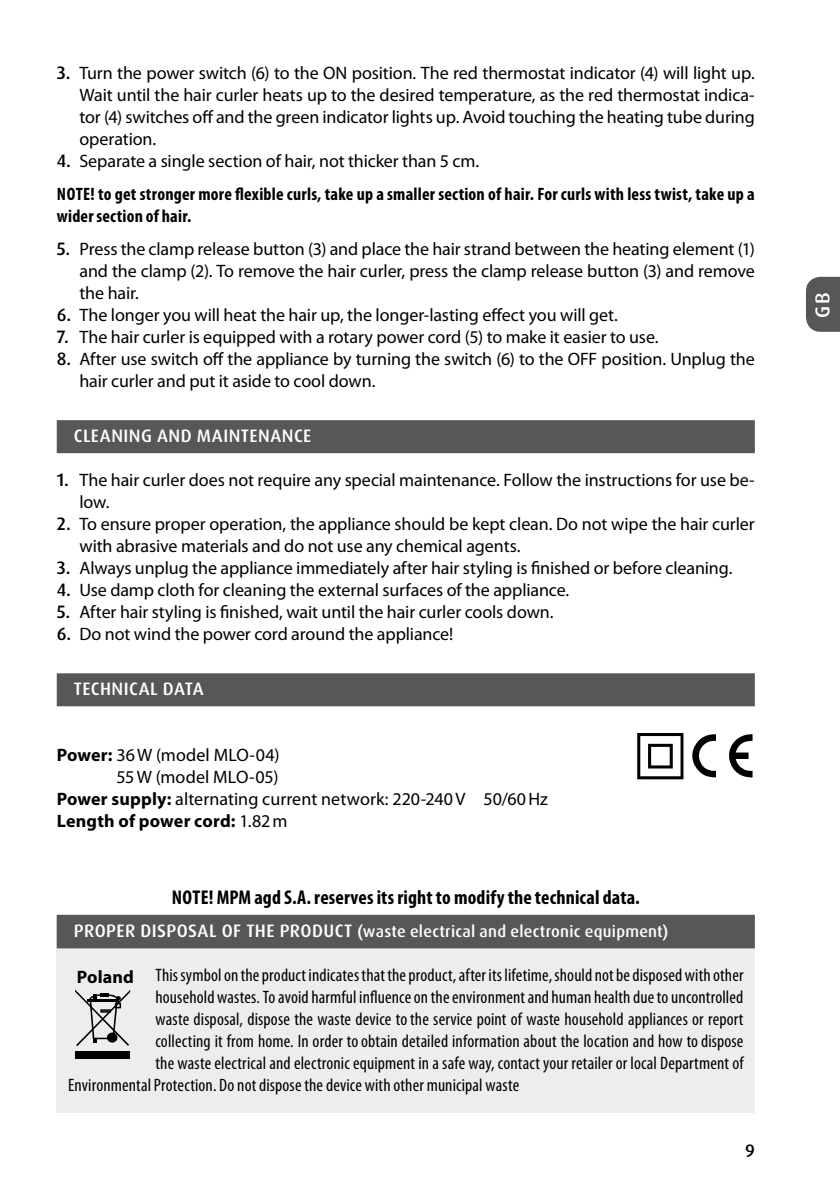
<style>
.page{position:relative;width:840px;height:1191px;background:#fff}
.page>*{position:absolute;margin:0;border:0;box-sizing:border-box;transform-origin:0 0}
.t1{font:700 condensed 20px "Myriad Pro";letter-spacing:.005em;color:#000}
.t2{font:500 20px "Dax Pro";color:#fff}
.t3{font:18px/22px "Myriad Pro";letter-spacing:-.005em;color:#000}
.t4{font:condensed 18px "Myriad Pro";letter-spacing:.01em;color:#000}
.t5{font:700 condensed 18px/33px "Myriad Pro";letter-spacing:.01em;color:#000}
.t6{font:500 18px "Dax Pro";letter-spacing:.025em;color:#fff}
.t7{font:700 18px "Myriad Pro";letter-spacing:.01em;color:#000}
.t8{font:500 18px "Dax Pro";color:#000}
.t9{font:500 16px "Dax Pro";letter-spacing:.015em;color:#fff}
.s1{font-family:"Dax Pro";font-weight:500}
.s2{font-family:"Dax Pro";font-weight:500;font-stretch:normal}
.s3{font-weight:400;font-stretch:normal}
.s4{font-weight:700}
.s5{font-weight:400}
.s6{font-size:18px}
</style>
<div class="page">
<div style="left:806px;top:277px;width:33px;height:55px;background:#575756"></div>
<div style="left:57px;top:420px;width:697px;height:33px;background:#575756"></div>
<div style="left:57px;top:673px;width:697px;height:33px;background:#575756"></div>
<svg style="left:692px;top:734px;width:23px;height:43px"></svg>
<svg style="left:729px;top:734px;width:23px;height:44px"></svg>
<svg style="left:637px;top:733px;width:46px;height:46px"></svg>
<div style="left:57px;top:916px;width:697px;height:197px;background:#ededed"></div>
<div style="left:57px;top:914px;width:697px;height:34px;background:#575756"></div>
<svg style="left:75px;top:989px;width:55px;height:57px"></svg>
<div style="left:75px;top:1051px;width:55px;height:8px;background:#000"></div>
<p class="t3" style="left:79px;top:62px;width:676px;text-align:justify;text-indent:-23px"><span class="s1">3.</span> Turn the power switch (6) to the ON position. The red thermostat indicator (4) will light up.<br>Wait until the hair curler heats up to the desired temperature, as the red thermostat indica&shy;tor (4) switches off and the green indicator lights up. Avoid touching the heating tube during operation.</p>
<p class="t5" style="left:57px;top:144px;width:699px"><span class="s2">4.</span> <span class="s3">Separate a single section of hair, not thicker than 5 cm.<br></span>NOTE! to get stronger more flexible curls, take up a smaller section of hair. For curls with less twist, take up a</p>
<p class="t5" style="left:57px;top:199px;width:136px">wider section of hair.</p>
<p class="t3" style="left:79px;top:238px;width:676px;text-align:justify;text-indent:-23px"><span class="s1">5.</span> Press the clamp release button (3) and place the hair strand between the heating element (1) and the clamp (2). To remove the hair curler, press the clamp release button (3) and remove the hair.</p>
<p class="t3" style="left:57px;top:304px;width:562px"><span class="s1">6.</span> The longer you will heat the hair up, the longer-lasting effect you will get.</p>
<p class="t3" style="left:57px;top:326px;width:603px"><span class="s1">7.</span> The hair curler is equipped with a rotary power cord (5) to make it easier to use.</p>
<p class="t3" style="left:79px;top:348px;width:676px;text-indent:-23px"><span class="s1">8.</span> After use switch off the appliance by turning the switch (6) to the OFF position. Unplug the hair curler and put it aside to cool down.</p>
<p class="t6" style="left:74px;top:424px;width:239px">CLEANING AND MAINTENANCE</p>
<p class="t3" style="left:79px;top:469px;width:676px;text-indent:-23px"><span class="s1">1.</span> The hair curler does not require any special maintenance. Follow the instructions for use be&shy;low.</p>
<p class="t3" style="left:79px;top:513px;width:676px;text-indent:-23px"><span class="s1">2.</span> To ensure proper operation, the appliance should be kept clean. Do not wipe the hair curler with abrasive materials and do not use any chemical agents.</p>
<p class="t3" style="left:57px;top:557px;width:677px"><span class="s1">3.</span> Always unplug the appliance immediately after hair styling is finished or before cleaning.</p>
<p class="t3" style="left:57px;top:579px;width:513px"><span class="s1">4.</span> Use damp cloth for cleaning the external surfaces of the appliance.</p>
<p class="t3" style="left:57px;top:601px;width:498px"><span class="s1">5.</span> After hair styling is finished, wait until the hair curler cools down.</p>
<p class="t3" style="left:57px;top:623px;width:398px"><span class="s1">6.</span> Do not wind the power cord around the appliance!</p>
<p class="t6" style="left:74px;top:677px;width:131px">TECHNICAL DATA</p>
<p class="t3" style="left:57px;top:744px;width:224px"><span class="s4">Power:</span> 36W (model MLO-04)</p>
<p class="t3" style="left:116px;top:766px;width:164px">55W (model MLO-05)</p>
<p class="t3" style="left:57px;top:788px;width:492px"><span class="s4">Power supply:</span> alternating current network: 220-240V 50/60Hz</p>
<p class="t7" style="left:57px;top:811px;width:232px">Length of power cord: <span class="s5">1.82m</span></p>
<p class="t1" style="left:172px;top:886px;width:469px">NOTE! MPM agd S.A. reserves its right to modify the technical data.</p>
<p class="t9" style="left:74px;top:921px;width:595px"><span class="s6">PROPER DISPOSAL OF THE PRODUCT</span> (waste electrical and electronic equipment)</p>
<p class="t4" style="left:155px;top:965px;width:589px">This symbol on the product indicates that the product, after its lifetime, should not be disposed with other</p>
<p class="t4" style="left:155px;top:987px;width:589px">household wastes. Toavoid harmful influence on the environment and human health due touncontrolled</p>
<p class="t4" style="left:155px;top:1009px;width:589px">waste disposal, dispose the waste device tothe service point of waste household appliances or report</p>
<p class="t4" style="left:155px;top:1031px;width:589px">collecting it from home. In order toobtain detailed information about the location and how todispose</p>
<p class="t4" style="left:155px;top:1053px;width:589px">the waste electrical and electronic equipment in a safe way, contact your retailer or local Department of</p>
<p class="t4" style="left:68px;top:1075px;width:452px">Environmental Protection. Do not dispose the device with other municipal waste</p>
<p class="t7" style="left:77px;top:966px;width:59px">Poland</p>
<p class="t8" style="left:744px;top:1139px;width:11px">9</p>
<p class="t2" style="left:809px;top:318px;width:28px;rotate:-90deg">GB</p>
</div>
